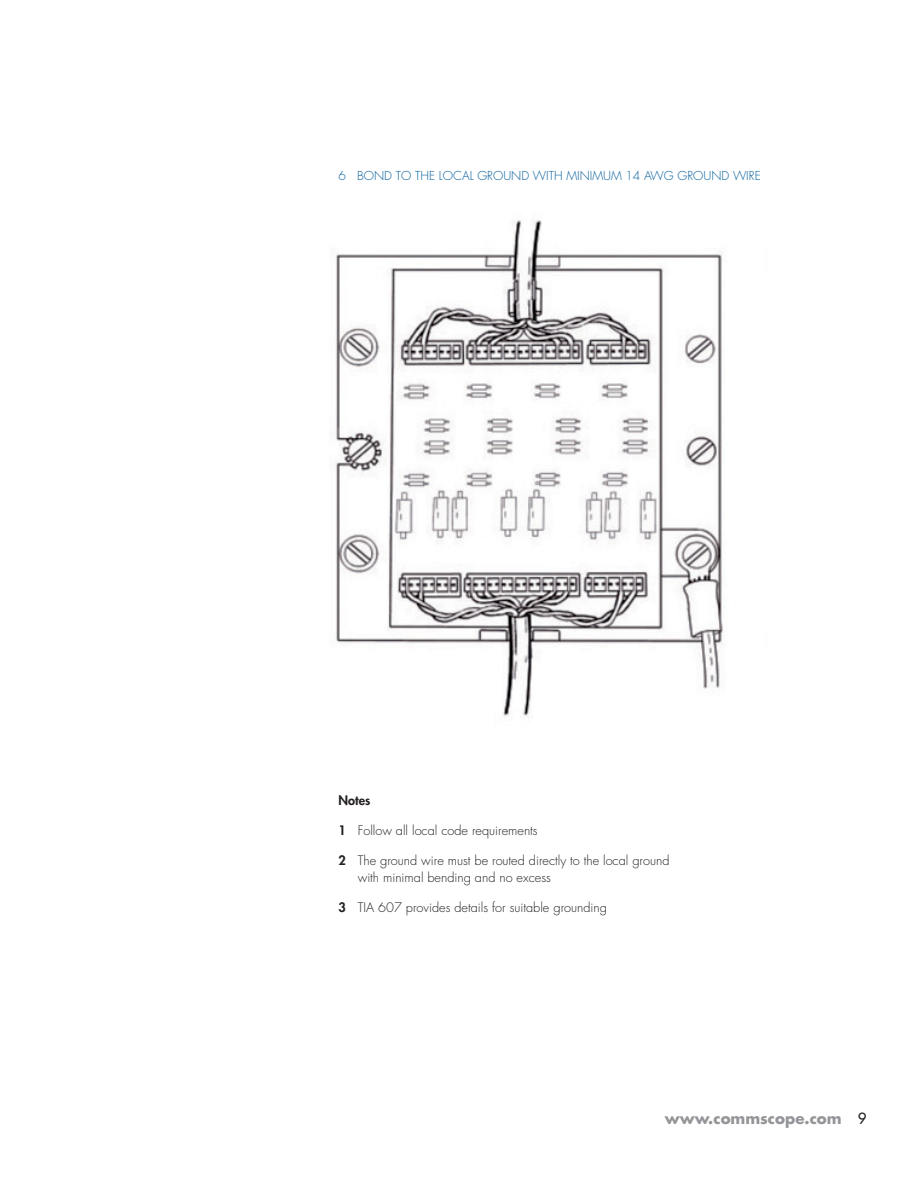
<style>
.page{position:relative;width:918px;height:1188px;background:#fff}
.page>*{position:absolute;margin:0;border:0;box-sizing:border-box;transform-origin:0 0}
.t1{font:700 15px "Futura Std";color:#939598}
.t2{font:300 12.75px/17.2px "Futura Std";color:#231f20}
.t3{font:800 12.75px "Futura Std";color:#231f20}
.t4{font:300 12px "Futura Std";color:#005d9c}
.s1{font-weight:800}
.s2{font-weight:500;color:#231f20}
</style>
<div class="page">
<img style="left:331px;top:220px;width:392px;height:497px">
<p class="t4" style="left:339px;top:168px;width:115px">6 Bond to the loca</p>
<p class="t4" style="left:470px;top:168px;width:43px">l GROUND</p>
<p class="t4" style="left:533px;top:168px;width:229px">with mi nimum 14 AWG ground wi re</p>
<p class="t3" style="left:339px;top:792px;width:33px">Notes</p>
<p class="t2" style="left:339px;top:822px;width:201px"><span class="s1">1</span> Follow all local code requirements</p>
<p class="t2" style="left:358px;top:852px;width:313px;text-indent:-19px"><span class="s1">2</span> The ground wire must be routed directly to the local ground with minimal bending and no excess</p>
<p class="t2" style="left:339px;top:899px;width:270px"><span class="s1">3</span> TIA 607 provides details for suitable grounding</p>
<p class="t1" style="left:665px;top:1109px;width:203px">www.commscope.com <span class="s2">9</span></p>
</div>
